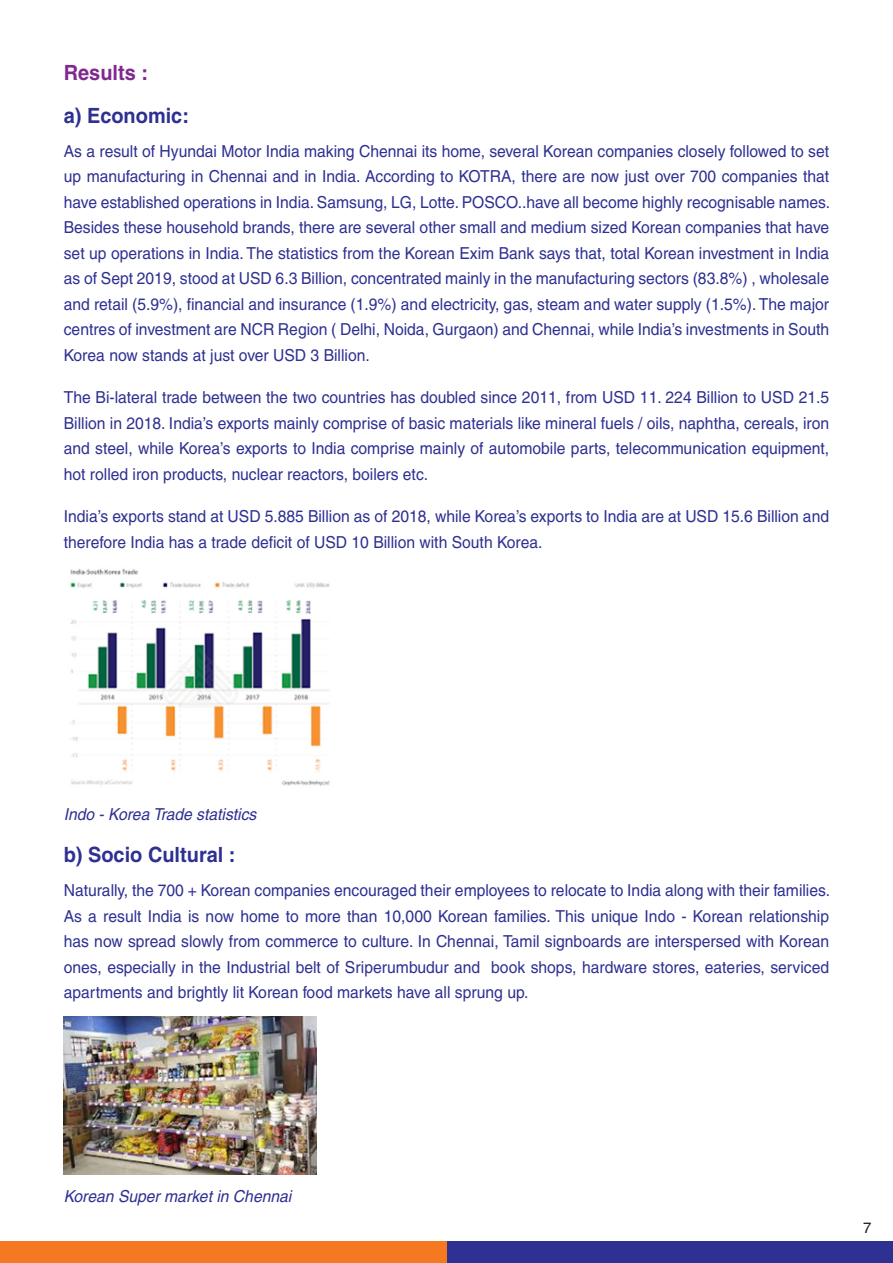
<style>
.page{position:relative;width:893px;height:1263px;background:#fff}
.page>*{position:absolute;margin:0;border:0;box-sizing:border-box;transform-origin:0 0}
.t1{font:700 21px "Helvetica";color:#2e3092;scale:.95 1}
.t2{font:700 21px "Helvetica";color:#802990;scale:.95 1}
.t3{font:16.5px/25.5px "Helvetica";color:#2e3092;text-align:justify;scale:.95 1}
.t4{font:italic 16.5px "Helvetica";color:#2e3092;scale:.95 1}
.t5{font:15px "Helvetica";color:#231f20}
</style>
<div class="page">
<div style="left:0;top:1242px;width:893px;height:21px;background:#2e3092"></div>
<div style="left:0;top:1242px;width:446px;height:21px;background:#f47921"></div>
<img style="left:70px;top:569px;width:260px;height:217px">
<img style="left:64px;top:1016px;width:252px;height:158px">
<p class="t2" style="left:64px;top:60px;width:90px">Results :</p>
<p class="t1" style="left:64px;top:102px;width:133px">a) Economic:</p>
<p class="t3" style="left:64px;top:138px;width:808px">As a result of Hyundai Motor India making Chennai its home, several Korean companies closely followed to set up manufacturing in Chennai and in India. According to KOTRA, there are now just over 700 companies that have established operations in India. Samsung, LG, Lotte. POSCO..have all become highly recognisable names.<br>Besides these household brands, there are several other small and medium sized Korean companies that have set up operations in India. The statistics from the Korean Exim Bank says that, total Korean investment in India as of Sept 2019, stood at USD 6.3 Billion, concentrated mainly in the manufacturing sectors (83.8%) , wholesale and retail (5.9%), financial and insurance (1.9%) and electricity, gas, steam and water supply (1.5%). The major centres of investment are NCR Region ( Delhi, Noida, Gurgaon) and Chennai, while India’s investments in South Korea now stands at just over USD 3 Billion.</p>
<p class="t3" style="left:64px;top:384px;width:807px">The Bi-lateral trade between the two countries has doubled since 2011, from USD 11. 224 Billion to USD 21.5<br>Billion in 2018. India’s exports mainly comprise of basic materials like mineral fuels / oils, naphtha, cereals, iron and steel, while Korea’s exports to India comprise mainly of automobile parts, telecommunication equipment, hot rolled iron products, nuclear reactors, boilers etc.</p>
<p class="t3" style="left:64px;top:503px;width:807px">India’s exports stand at USD 5.885 Billion as of 2018, while Korea’s exports to India are at USD 15.6 Billion and therefore India has a trade deficit of USD 10 Billion with South Korea.</p>
<p class="t4" style="left:64px;top:804px;width:204px">Indo - Korea Trade statistics</p>
<p class="t1" style="left:64px;top:842px;width:182px">b) Socio Cultural :</p>
<p class="t3" style="left:64px;top:877px;width:808px">Naturally, the 700 + Korean companies encouraged their employees to relocate to India along with their families.<br>As a result India is now home to more than 10,000 Korean families. This unique Indo - Korean relationship has now spread slowly from commerce to culture. In Chennai, Tamil signboards are interspersed with Korean ones, especially in the Industrial belt of Sriperumbudur and book shops, hardware stores, eateries, serviced apartments and brightly lit Korean food markets have all sprung up.</p>
<p class="t4" style="left:64px;top:1187px;width:241px">Korean Super market in Chennai</p>
<p class="t5" style="left:863px;top:1218px;width:10px">7</p>
</div>
